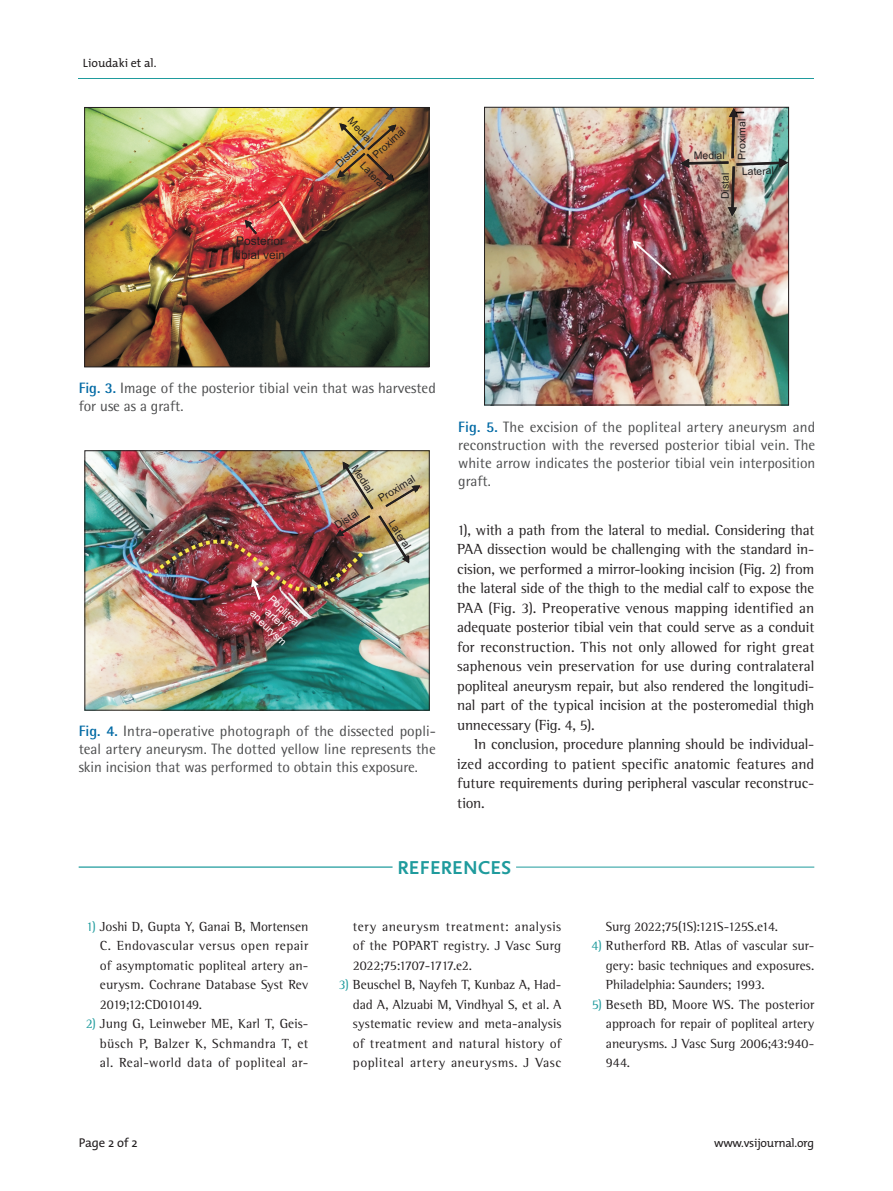
<style>
.page{position:relative;width:893px;height:1191px;background:#fff}
.page>*{position:absolute;margin:0;border:0;box-sizing:border-box;transform-origin:0 0}
.서론_1st{font:700 19.5px "Nexus Sans Pro";letter-spacing:.01em;color:#1f9b9d}
.본문{font:15px/19.5px "Rotis Semi Serif Std";letter-spacing:-.005em;color:#231f20;text-align:justify}
.그림설명{font:15px/18px "Rotis Semi Sans Std";color:#4b4c4d;text-align:justify}
.t1{font:13.5px/19.5px "Rotis Semi Serif Std";letter-spacing:.005em;color:#231f20;text-align:justify}
.t2{font:13.5px "Rotis Semi Serif Std";letter-spacing:-.035em;color:#231f20}
.t3{font:12.75px "The Mix";color:#231f20}
.t4{font:12px/13.4px "Arial";color:#231f20}
.t5{font:12px "The Mix";letter-spacing:-.02em;color:#231f20}
.t6{font:12px "The Mix";color:#231f20}
.t7{font:10.5px "Arial";letter-spacing:-.005em;color:#231f20}
.t8{font:10.5px "Arial";color:#fff}
.s1{font-weight:700;color:#0069a4}
.s2{color:#1f9b9d}
</style>
<div class="page">
<hr style="left:79px;top:78px;width:735px;height:1px;background:#1f9b9d">
<hr style="left:79px;top:866px;width:314px;height:1px;background:#1f9b9d">
<hr style="left:516px;top:866px;width:298px;height:1px;background:#1f9b9d">
<img style="left:87px;top:452px;width:340px;height:256px">
<div style="left:85px;top:450px;width:344px;height:260px;border:1px solid #231f20"></div>
<svg style="left:251px;top:578px;width:11px;height:24px"></svg>
<img style="left:335px;top:461px;width:85px;height:102px">
<img style="left:86px;top:109px;width:341px;height:256px">
<div style="left:84px;top:107px;width:345px;height:260px;border:1px solid #231f20"></div>
<svg style="left:245px;top:220px;width:14px;height:17px"></svg>
<svg style="left:337px;top:123px;width:59px;height:58px;background:#aa803e"></svg>
<img style="left:486px;top:109px;width:301px;height:294px">
<div style="left:484px;top:107px;width:305px;height:298px;border:1px solid #231f20"></div>
<img style="left:680px;top:108px;width:108px;height:108px">
<p class="t6" style="left:83px;top:53px;width:75px">Lioudaki et al.</p>
<p class="t4" style="left:235px;top:235px;width:52px">Posterior tibial vein</p>
<p class="t7" style="left:353px;top:116px;width:32px;rotate:46deg">Medial</p>
<p class="t7" style="left:365px;top:161px;width:34px;rotate:46deg">Lateral</p>
<p class="t7" style="left:372px;top:153px;width:42px;rotate:-43deg">Proximal</p>
<p class="t7" style="left:335px;top:162px;width:28px;rotate:-43deg">Distal</p>
<p class="t7" style="left:694px;top:151px;width:32px">Medial</p>
<p class="t7" style="left:721px;top:199px;width:28px;rotate:-90deg">Distal</p>
<p class="t7" style="left:738px;top:159px;width:42px;rotate:-90deg">Proximal</p>
<p class="t7" style="left:742px;top:168px;width:34px;rotate:-2deg">Lateral</p>
<p class="그림설명" style="left:79px;top:379px;width:359px"><span class="s1">Fig. 3.</span> Image of the posterior tibial vein that was harvested for use as a graft.</p>
<p class="t7" style="left:358px;top:463px;width:32px;rotate:57deg">Medial</p>
<p class="t7" style="left:377px;top:496px;width:42px;rotate:-32deg">Proximal</p>
<p class="t8" style="left:273px;top:594px;width:42px;rotate:44deg">Popliteal</p>
<p class="t8" style="left:270px;top:607px;width:28px;rotate:44deg">artery</p>
<p class="t8" style="left:255px;top:609px;width:48px;rotate:44deg">aneurysm</p>
<p class="t7" style="left:334px;top:522px;width:28px;rotate:-32deg">Distal</p>
<p class="t7" style="left:394px;top:519px;width:34px;rotate:57deg">Lateral</p>
<p class="그림설명" style="left:79px;top:721px;width:359px"><span class="s1">Fig. 4.</span> Intra-operative photograph of the dissected popli&shy;teal artery aneurysm. The dotted yellow line represents the skin incision that was performed to obtain this exposure.</p>
<p class="그림설명" style="left:458px;top:418px;width:359px"><span class="s1">Fig. 5.</span> The excision of the popliteal artery aneurysm and reconstruction with the reversed posterior tibial vein. The white arrow indicates the posterior tibial vein interposition graft.</p>
<p class="본문" style="left:457px;top:520px;width:359px">1), with a path from the lateral to medial. Considering that PAA dissection would be challenging with the standard in&shy;cision, we performed a mirror-looking incision (Fig. 2) from the lateral side of the thigh to the medial calf to expose the PAA (Fig. 3). Preoperative venous mapping identified an adequate posterior tibial vein that could serve as a conduit for reconstruction. This not only allowed for right great saphenous vein preservation for use during contralateral popliteal aneurysm repair, but also rendered the longitudi&shy;nal part of the typical incision at the posteromedial thigh unnecessary (Fig. 4, 5).</p>
<p class="본문" style="left:457px;top:734px;width:359px;text-indent:17px">In conclusion, procedure planning should be individual&shy;ized according to patient specific anatomic features and future requirements during peripheral vascular reconstruc&shy;tion.</p>
<p class="t1" style="left:100px;top:916px;width:210px;text-indent:-14px"><span class="s2">1)</span> Joshi D, Gupta Y, Ganai B, Mortensen C. Endovascular versus open repair of asymptomatic popliteal artery an&shy;eurysm. Cochrane Database Syst Rev 2019;12:CD010149.</p>
<p class="t1" style="left:100px;top:1014px;width:210px;text-indent:-14px"><span class="s2">2)</span> Jung G, Leinweber ME, Karl T, Geis&shy;büsch P, Balzer K, Schmandra T, et al. Real-world data of popliteal ar-</p>
<p class="서론_1st" style="left:398px;top:852px;width:115px">REFERENCES</p>
<p class="t1" style="left:353px;top:916px;width:210px">tery aneurysm treatment: analysis of the POPART registry. J Vasc Surg 2022;75:1707-1717.e2.</p>
<p class="t1" style="left:353px;top:975px;width:210px;text-indent:-14px"><span class="s2">3)</span> Beuschel B, Nayfeh T, Kunbaz A, Had&shy;dad A, Alzuabi M, Vindhyal S, et al. A systematic review and meta-analysis of treatment and natural history of popliteal artery aneurysms. J Vasc</p>
<p class="t2" style="left:606px;top:918px;width:174px">Surg 2022;75(1S):121S-125S.e14.</p>
<p class="t1" style="left:606px;top:936px;width:210px;text-indent:-14px"><span class="s2">4)</span> Rutherford RB. Atlas of vascular sur&shy;gery: basic techniques and exposures.<br>Philadelphia: Saunders; 1993.</p>
<p class="t1" style="left:606px;top:994px;width:210px;text-indent:-14px"><span class="s2">5)</span> Beseth BD, Moore WS. The posterior approach for repair of popliteal artery aneurysms. J Vasc Surg 2006;43:940- 944.</p>
<p class="t3" style="left:79px;top:1132px;width:60px">Page 2 of 2</p>
<p class="t5" style="left:714px;top:1133px;width:102px">www.vsijournal.org</p>
</div>
